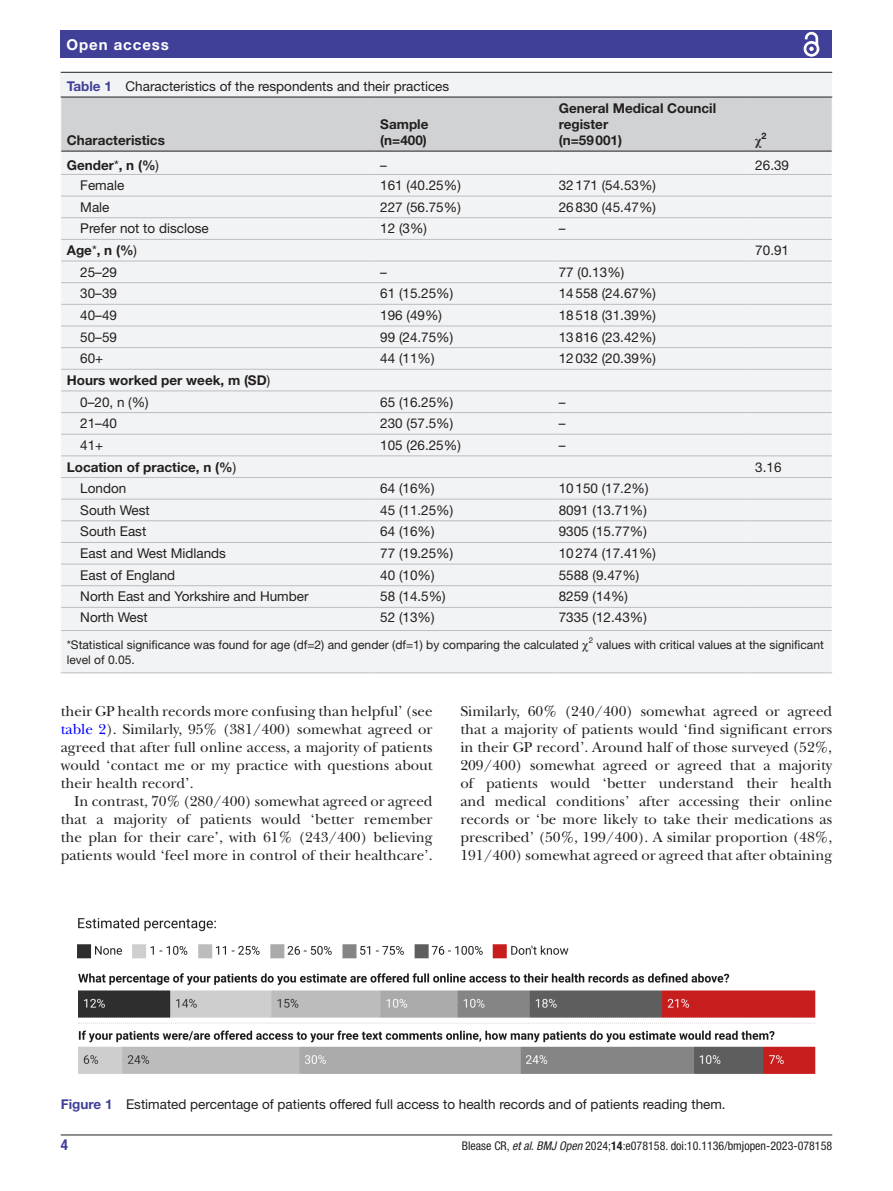
<style>
.page{position:relative;width:893px;height:1191px;background:#fff}
.page>*{position:absolute;margin:0;border:0;box-sizing:border-box;transform-origin:0 0}
.t1{font:15px/18px "New Baskerville";color:#231f20;text-align:justify}
.t2{font:700 15px "Helvetica Neue LT Std";letter-spacing:.065em;color:#fff}
.t3{font:700 condensed 15px "Helvetica Neue LT Std";color:#414099}
.t4{font:13.5px "Helvetica Neue LT Std";color:#231f20}
.t5{font:700 13.5px/16.2px "Helvetica Neue LT Std";color:#231f20}
.t6{font:700 13.5px "Times New Roman";color:#231f20}
.t7{font:12px "Helvetica Neue LT Std";color:#231f20}
.t8{font:condensed 12px "Helvetica Neue LT Std";color:#231f20}
.t9{font:7.95px "Helvetica Neue LT Std";color:#231f20}
.s1{font-weight:700;color:#414099}
.s2{font-weight:400}
.s3{color:#00f}
.s4{font-style:italic}
.s5{font-weight:700}
</style>
<div class="page">
<hr style="left:61px;top:1134px;width:771px;height:1px;background:#231f20">
<div style="left:61px;top:31px;width:771px;height:27px;background:#414099"></div>
<svg style="left:803px;top:31px;width:17px;height:26px"></svg>
<div style="left:61px;top:73px;width:771px;height:600px;background:#f2f3f4"></div>
<hr style="left:61px;top:72px;width:771px;height:1px;background:#231f20">
<hr style="left:374px;top:630px;width:179px;height:1px;background:#bcbdc0">
<hr style="left:553px;top:630px;width:196px;height:1px;background:#bcbdc0">
<hr style="left:749px;top:630px;width:83px;height:1px;background:#bcbdc0">
<hr style="left:61px;top:630px;width:313px;height:1px;background:#bcbdc0">
<hr style="left:61px;top:672px;width:313px;height:1px;background:#bcbdc0">
<hr style="left:374px;top:672px;width:179px;height:1px;background:#bcbdc0">
<hr style="left:553px;top:672px;width:196px;height:1px;background:#bcbdc0">
<hr style="left:749px;top:672px;width:83px;height:1px;background:#bcbdc0">
<svg style="left:60px;top:97px;width:773px;height:511px"></svg>
<img style="left:77px;top:917px;width:739px;height:157px">
<p class="t2" style="left:66px;top:35px;width:104px">Open access</p>
<p class="t4" style="left:67px;top:78px;width:384px"><span class="s1">Table 1</span> Characteristics of the respondents and their practices</p>
<p class="t5" style="left:67px;top:132px;width:100px">Characteristics</p>
<p class="t5" style="left:380px;top:116px;width:50px">Sample (n=400)</p>
<p class="t5" style="left:559px;top:99px;width:159px">General Medical Council register<br>(n=59001)</p>
<p class="t6" style="left:755px;top:131px;width:13px">χ<sup>2</sup></p>
<p class="t5" style="left:67px;top:157px;width:94px">Gender<span class="s2">*</span>, n (%<span class="s2">)</span></p>
<p class="t4" style="left:380px;top:157px;width:8px">–</p>
<p class="t4" style="left:755px;top:157px;width:35px">26.39</p>
<p class="t4" style="left:80px;top:177px;width:46px">Female</p>
<p class="t4" style="left:380px;top:177px;width:82px">161 (40.25%)</p>
<p class="t4" style="left:559px;top:177px;width:99px">32171 (54.53%)</p>
<p class="t4" style="left:80px;top:199px;width:31px">Male</p>
<p class="t4" style="left:380px;top:199px;width:82px">227 (56.75%)</p>
<p class="t4" style="left:559px;top:199px;width:99px">26830 (45.47%)</p>
<p class="t4" style="left:80px;top:220px;width:130px">Prefer not to disclose</p>
<p class="t4" style="left:380px;top:220px;width:48px">12 (3%)</p>
<p class="t4" style="left:559px;top:220px;width:8px">–</p>
<p class="t5" style="left:67px;top:242px;width:72px">Age<span class="s2">*</span>, n (%<span class="s2">)</span></p>
<p class="t4" style="left:755px;top:242px;width:35px">70.91</p>
<p class="t4" style="left:80px;top:264px;width:38px">25–29</p>
<p class="t4" style="left:380px;top:264px;width:8px">–</p>
<p class="t4" style="left:559px;top:264px;width:67px">77 (0.13%)</p>
<p class="t4" style="left:80px;top:285px;width:38px">30–39</p>
<p class="t4" style="left:380px;top:285px;width:75px">61 (15.25%)</p>
<p class="t4" style="left:559px;top:285px;width:99px">14558 (24.67%)</p>
<p class="t4" style="left:80px;top:307px;width:38px">40–49</p>
<p class="t4" style="left:380px;top:307px;width:63px">196 (49%)</p>
<p class="t4" style="left:559px;top:307px;width:99px">18518 (31.39%)</p>
<p class="t4" style="left:80px;top:329px;width:38px">50–59</p>
<p class="t4" style="left:380px;top:329px;width:75px">99 (24.75%)</p>
<p class="t4" style="left:559px;top:329px;width:99px">13816 (23.42%)</p>
<p class="t4" style="left:80px;top:350px;width:25px">60+</p>
<p class="t4" style="left:380px;top:350px;width:56px">44 (11%)</p>
<p class="t4" style="left:559px;top:350px;width:99px">12032 (20.39%)</p>
<p class="t5" style="left:80px;top:369px;width:191px;line-height:21.6px;text-indent:-14px">Hours worked per week, m (SD<span class="s2">)<br>0–20, n (%)</span></p>
<p class="t4" style="left:380px;top:394px;width:75px">65 (16.25%)</p>
<p class="t4" style="left:559px;top:394px;width:8px">–</p>
<p class="t4" style="left:80px;top:415px;width:38px">21–40</p>
<p class="t4" style="left:380px;top:415px;width:75px">230 (57.5%)</p>
<p class="t4" style="left:559px;top:415px;width:8px">–</p>
<p class="t4" style="left:80px;top:437px;width:25px">41+</p>
<p class="t4" style="left:380px;top:437px;width:82px">105 (26.25%)</p>
<p class="t4" style="left:559px;top:437px;width:8px">–</p>
<p class="t5" style="left:67px;top:458px;width:171px">Location of practice, n (%<span class="s2">)</span></p>
<p class="t4" style="left:755px;top:458px;width:28px">3.16</p>
<p class="t4" style="left:80px;top:480px;width:48px">London</p>
<p class="t4" style="left:380px;top:480px;width:56px">64 (16%)</p>
<p class="t4" style="left:559px;top:480px;width:91px">10150 (17.2%)</p>
<p class="t4" style="left:80px;top:502px;width:71px">South West</p>
<p class="t4" style="left:380px;top:502px;width:75px">45 (11.25%)</p>
<p class="t4" style="left:559px;top:502px;width:90px">8091 (13.71%)</p>
<p class="t4" style="left:80px;top:523px;width:68px">South East</p>
<p class="t4" style="left:380px;top:523px;width:56px">64 (16%)</p>
<p class="t4" style="left:559px;top:523px;width:90px">9305 (15.77%)</p>
<p class="t4" style="left:80px;top:545px;width:147px">East and West Midlands</p>
<p class="t4" style="left:380px;top:545px;width:75px">77 (19.25%)</p>
<p class="t4" style="left:559px;top:545px;width:99px">10274 (17.41%)</p>
<p class="t4" style="left:80px;top:567px;width:97px">East of England</p>
<p class="t4" style="left:380px;top:567px;width:56px">40 (10%)</p>
<p class="t4" style="left:559px;top:567px;width:82px">5588 (9.47%)</p>
<p class="t4" style="left:80px;top:588px;width:230px">North East and Yorkshire and Humber</p>
<p class="t4" style="left:380px;top:588px;width:67px">58 (14.5%)</p>
<p class="t4" style="left:559px;top:588px;width:71px">8259 (14%)</p>
<p class="t4" style="left:80px;top:608px;width:69px">North West</p>
<p class="t4" style="left:380px;top:608px;width:56px">52 (13%)</p>
<p class="t4" style="left:559px;top:608px;width:90px">7335 (12.43%)</p>
<p class="t7" style="left:67px;top:637px;width:514px">*Statistical significance was found for age (df=2) and gender (df=1) by comparing the calculated</p>
<p class="t9" style="left:589px;top:636px;width:6px">2</p>
<p class="t7" style="left:596px;top:637px;width:229px">values with critical values at the significant</p>
<p class="t7" style="left:67px;top:652px;width:70px">level of 0.05.</p>
<p class="t1" style="left:61px;top:702px;width:373px">their GP health records more confusing than helpful’ (see <span class="s3">table 2</span>). Similarly, 95% (381/400) somewhat agreed or agreed that after full online access, a majority of patients would ‘contact me or my practice with questions about their health record’.</p>
<p class="t1" style="left:61px;top:792px;width:373px;text-indent:14px">In contrast, 70% (280/400) somewhat agreed or agreed that a majority of patients would ‘better remember the plan for their care’, with 61% (243/400) believing patients would ‘feel more in control of their healthcare’.</p>
<p class="t1" style="left:460px;top:702px;width:373px">Similarly, 60% (240/400) somewhat agreed or agreed that a majority of patients would ‘find significant errors in their GP record’. Around half of those surveyed (52%, 209/400) somewhat agreed or agreed that a majority of patients would ‘better understand their health and medical conditions’ after accessing their online records or ‘be more likely to take their medications as prescribed’ (50%, 199/400). A similar proportion (48%, 191/400) somewhat agreed or agreed that after obtaining</p>
<p class="t4" style="left:61px;top:1096px;width:666px"><span class="s1">Figure 1</span> Estimated percentage of patients offered full access to health records and of patients reading them.</p>
<p class="t3" style="left:61px;top:1135px;width:9px">4</p>
<p class="t8" style="left:462px;top:1138px;width:372px">Blease CR, <span class="s4">et al</span>. <span class="s4">BMJ Open</span> 2024;<span class="s5">14</span>:e078158. doi:10.1136/bmjopen-2023-078158</p>
</div>
